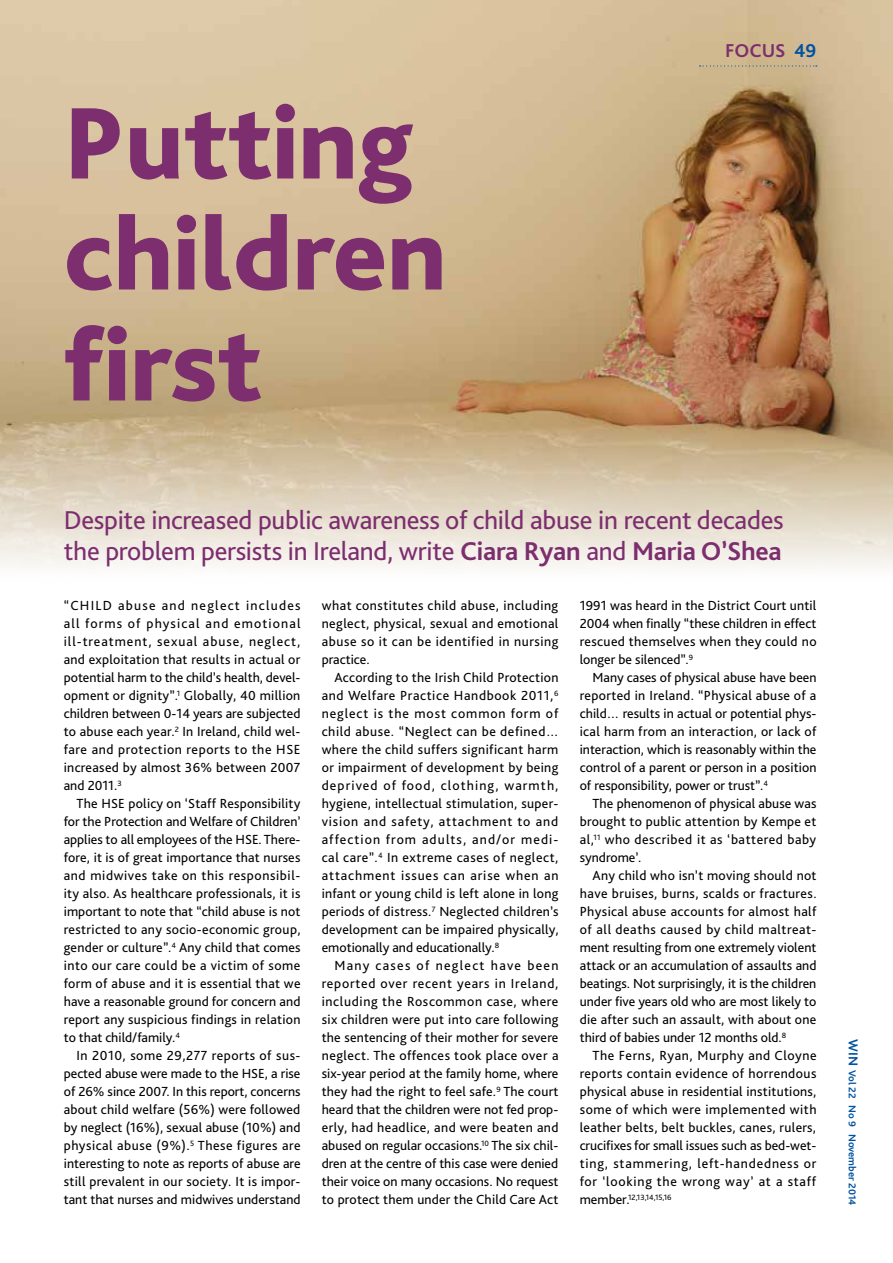
<style>
.page{position:relative;width:893px;height:1263px;background:#fff}
.page>*{position:absolute;margin:0;border:0;box-sizing:border-box;transform-origin:0 0}
.t1{font:800 106.5px/111px "Bliss Pro";color:#7c2e6e}
.t2{font:27px/31.5px "Bliss Pro";letter-spacing:-.01em;color:#7c2e6e}
.t3{font:700 19.5px "Bliss Pro";color:#7c2e6e}
.t4{font:13.8px/18px "Bliss Pro";letter-spacing:.015em;color:#000;text-align:justify}
.t5{font:700 10.5px "Bliss Pro";color:#00539f}
.t6{font:8.1px "Bliss Pro";color:#000}
.s1{color:#00539f}
.s2{font-weight:700}
.s3{font-size:13.8px}
.s4{font-size:13.5px}
</style>
<div class="page">
<img style="left:0;top:0;width:893px;height:568px">
<svg style="left:700px;top:65px;width:117px;height:2px"></svg>
<h1 class="t1" style="left:64px;top:85px;width:384px">Putting children first</h1>
<h3 class="t3" style="left:725px;top:39px;width:93px">FOCUS <span class="s1">49</span></h3>
<h2 class="t2" style="left:64px;top:503px;width:721px">Despite increased public awareness of child abuse in recent decades the problem persists in Ireland, write <span class="s2">Ciara Ryan</span> and <span class="s2">Maria O’Shea</span></h2>
<p class="t4" style="left:64px;top:596px;width:238px">“Chi ld abuse and neglect includes all forms of physical and emotional ill-treatment, sexual abuse, neglect, and exploitation that results in actual or potential harm to the child’s health, devel&shy;opment or dignity”.<sup>1</sup> Globally, 40 million children between 0-14 years are subjected to abuse each year.<sup>2</sup> In Ireland, child wel&shy;fare and protection reports to the H SE increased by almost 36% between 2007 and 2011.<sup>3</sup></p>
<p class="t4" style="left:64px;top:794px;width:238px;text-indent:13px">The H SE policy on ‘Staff Responsibility for the Protection and Welfare of Children’ applies to all employees of the H SE. There&shy;fore, it is of great importance that nurses and midwives take on this responsibil&shy;ity also. As healthcare professionals, it is important to note that “child abuse is not restricted to any socio-economic group, gender or culture”.<sup>4</sup> Any child that comes into our care could be a victim of some form of abuse and it is essential that we have a reasonable ground for concern and report any suspicious findings in relation to that child/family.<sup>4</sup></p>
<p class="t4" style="left:64px;top:1046px;width:238px;text-indent:13px">In 2010, some 29,277 reports of sus&shy;pected abuse were made to the H SE, a rise of 26% since 2007. In this report, concerns about child welfare (56%) were followed by neglect (16%), sexual abuse (10%) and physical abuse (9%).<sup>5</sup> These figures are interesting to note as reports of abuse are still prevalent in our society. It is impor&shy;tant that nurses and midwives understand</p>
<p class="t4" style="left:580px;top:596px;width:238px">1991 was heard in the District Court until 2004 when finally “these children in effect rescued themselves when they could no longer be silenced”.<sup>9</sup></p>
<p class="t4" style="left:580px;top:668px;width:238px;text-indent:13px">Many cases of physical abuse have been reported in Ireland. “Physical abuse of a child… results in actual or potential phys&shy;ical harm from an interaction, or lack of interaction, which is reasonably within the control of a parent or person in a position of responsibility, power or trust”.<sup>4</sup></p>
<p class="t4" style="left:580px;top:794px;width:238px;text-indent:13px">The phenomenon of physical abuse was brought to public attention by Kempe et al,<sup>11</sup> who described it as ‘battered baby syndrome’.</p>
<p class="t4" style="left:580px;top:866px;width:238px;text-indent:13px">Any child who isn’t moving should not have bruises, burns, scalds or fractures.<br>Physical abuse accounts for almost half of all deaths caused by child maltreat&shy;ment resulting from one extremely violent attack or an accumulation of assaults and beatings. Not surprisingly, it is the children under five years old who are most likely to die after such an assault, with about one third of babies under 12 months old.<sup>8</sup></p>
<p class="t4" style="left:580px;top:1046px;width:238px;text-indent:13px">The Ferns, Ryan, Murphy and Cloyne reports contain evidence of horrendous physical abuse in residential institutions, some of which were implemented with leather belts, belt buckles, canes, rulers, crucifixes for small issues such as bed-wet&shy;ting, stammering, left-handedness or for ‘looking the wrong way’ at a staff</p>
<p class="t6" style="left:580px;top:1192px;width:93px"><span class="s3">member.</span>12,13,14,15,16</p>
<p class="t4" style="left:322px;top:596px;width:238px">what constitutes child abuse, including neglect, physical, sexual and emotional abuse so it can be identified in nursing practice.</p>
<p class="t4" style="left:322px;top:668px;width:238px;text-indent:13px">According to the Irish Child Protection and Welfare Practice Handbook 2011,<sup>6 </sup>neglect is the most common form of child abuse. “Neglect can be defined… where the child suffers significant harm or impairment of development by being deprived of food, clothing, warmth, hygiene, intellectual stimulation, super&shy;vision and safety, attachment to and affection from adults, and/or medi&shy;cal care”.<sup>4</sup> In extreme cases of neglect, attachment issues can arise when an infant or young child is left alone in long periods of distress.<sup>7</sup> Neglected children’s development can be impaired physically, emotionally and educationally.<sup>8</sup></p>
<p class="t4" style="left:322px;top:956px;width:238px;text-indent:13px">Many cases of neglect have been reported over recent years in Ireland, including the Roscommon case, where six children were put into care following the sentencing of their mother for severe neglect. The offences took place over a six-year period at the family home, where they had the right to feel safe.<sup>9</sup> The court heard that the children were not fed prop&shy;erly, had headlice, and were beaten and abused on regular occasions.<sup>10</sup> The six chil&shy;dren at the centre of this case were denied their voice on many occasions. No request to protect them under the Child Care Act</p>
<p class="t5" style="left:859px;top:1039px;width:168px;rotate:90deg"><span class="s4">WIN</span> Vol 22 No 9 November 2014</p>
</div>
